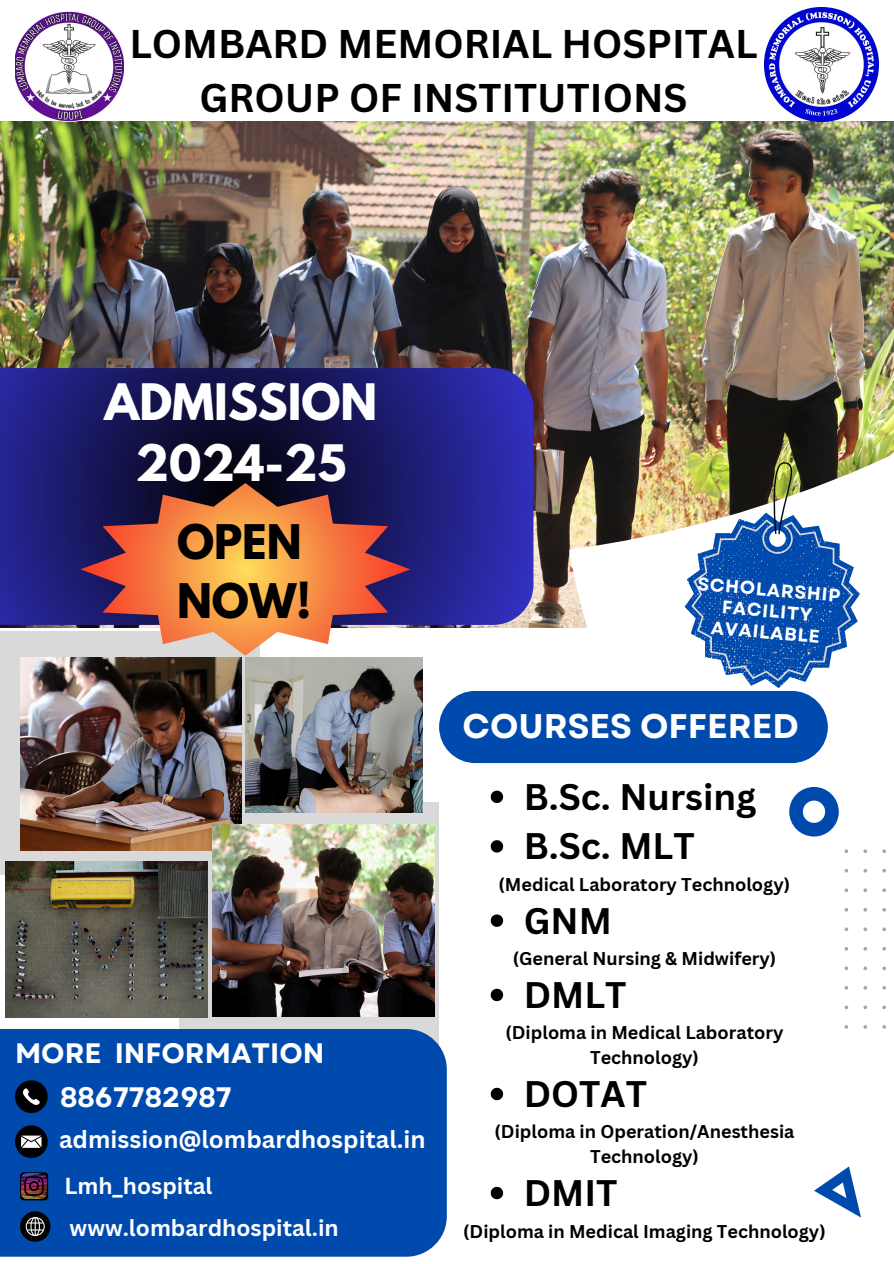
<style>
.page{position:relative;width:894px;height:1264px;background:#fff}
.page>*{position:absolute;margin:0;border:0;box-sizing:border-box;transform-origin:0 0}
.t1{font:700 44.55px/61.8px "League Spartan";color:#fff;text-align:center}
.t2{font:700 42.3px/59.1px "League Spartan";color:#000}
.t3{font:700 39px/54px "Canva Sans";color:#000;text-align:center}
.t4{font:700 36px "Canva Sans";color:#000}
.t5{font:700 34.05px "Garet";color:#fff}
.t6{font:700 28.05px "Garet";color:#fff}
.t7{font:700 24px "Canva Sans";color:#fff}
.t8{font:700 22.5px "Canva Sans";color:#fff}
.t9{font:700 18.3px/21.5px "Garet";color:#fff;text-align:center}
.t10{font:700 18px/24.8px "Canva Sans";color:#000;text-align:center}
</style>
<div class="page">
<img style="left:0;top:122px;width:893px;height:505px">
<img style="left:569px;top:365px;width:324px;height:664px">
<svg style="left:0;top:368px;width:533px;height:257px"></svg>
<svg style="left:678px;top:461px;width:188px;height:233px"></svg>
<svg style="left:844px;top:849px;width:49px;height:179px"></svg>
<svg style="left:789px;top:787px;width:49px;height:49px"></svg>
<svg style="left:814px;top:1166px;width:46px;height:51px"></svg>
<div style="left:179px;top:802px;width:260px;height:243px;background:#d9d9d9"></div>
<div style="left:0;top:1029px;width:446px;height:227px;background:#004aad"></div>
<svg style="left:15px;top:1080px;width:33px;height:32px"></svg>
<svg style="left:15px;top:1125px;width:33px;height:32px"></svg>
<img style="left:15px;top:11px;width:108px;height:111px">
<svg style="left:20px;top:1172px;width:28px;height:28px"></svg>
<img style="left:22px;top:1173px;width:24px;height:25px">
<img style="left:764px;top:8px;width:113px;height:113px">
<div style="left:439px;top:691px;width:388px;height:72px;background:#004aad;border-radius:36px"></div>
<div style="left:0;top:631px;width:259px;height:244px;background:#d9d9d9"></div>
<svg style="left:80px;top:483px;width:330px;height:172px"></svg>
<img style="left:20px;top:658px;width:222px;height:192px">
<img style="left:213px;top:824px;width:221px;height:192px">
<img style="left:245px;top:658px;width:177px;height:154px">
<img style="left:6px;top:861px;width:201px;height:156px">
<svg style="left:20px;top:1211px;width:30px;height:30px"></svg>
<svg style="left:490px;top:790px;width:13px;height:13px"></svg>
<svg style="left:490px;top:840px;width:13px;height:12px"></svg>
<svg style="left:490px;top:914px;width:13px;height:12px"></svg>
<svg style="left:490px;top:988px;width:13px;height:13px"></svg>
<svg style="left:490px;top:1087px;width:13px;height:13px"></svg>
<svg style="left:490px;top:1186px;width:13px;height:13px"></svg>
<p class="t3" style="left:129px;top:16px;width:629px">LOMBARD MEMORIAL HOSPITAL<br>GROUP OF INSTITUTIONS</p>
<p class="t1" style="left:104px;top:376px;width:274px">ADMISSION<br>2024-25</p>
<p class="t2" style="left:177px;top:517px;width:136px">OPEN<br>NOW!</p>
<p class="t6" style="left:15px;top:1032px;width:311px">MORE INFORMATION</p>
<h5 class="t6" style="left:60px;top:1077px;width:173px">8867782987</h5>
<p class="t7" style="left:59px;top:1122px;width:368px">admission@lombardhospital.in</p>
<h5 class="t8" style="left:64px;top:1169px;width:149px">Lmh_hospital</h5>
<p class="t8" style="left:70px;top:1211px;width:270px">www.lombardhospital.in</p>
<p class="t9" style="left:698px;top:572px;width:144px;rotate:5deg">SCHOLARSHIP</p>
<p class="t9" style="left:713px;top:595px;width:111px;rotate:5deg">FACILITY<br>AVAILABLE</p>
<h1 class="t5" style="left:462px;top:701px;width:338px">COURSES OFFERED</h1>
<h4 class="t4" style="left:523px;top:771px;width:234px">B.Sc. Nursing</h4>
<p class="t4" style="left:523px;top:820px;width:172px">B.Sc. MLT</p>
<p class="t10" style="left:498px;top:871px;width:293px">(Medical Laboratory Technology)</p>
<p class="t4" style="left:523px;top:895px;width:90px">GNM</p>
<p class="t10" style="left:512px;top:945px;width:265px">(General Nursing &amp; Midwifery)</p>
<p class="t4" style="left:523px;top:969px;width:104px">DMLT</p>
<p class="t10" style="left:505px;top:1020px;width:279px">(Diploma in Medical Laboratory<br>Technology)</p>
<p class="t4" style="left:523px;top:1068px;width:125px">DOTAT</p>
<p class="t10" style="left:494px;top:1119px;width:301px">(Diploma in Operation/Anesthesia<br>Technology)</p>
<p class="t4" style="left:523px;top:1167px;width:95px">DMIT</p>
<p class="t10" style="left:463px;top:1218px;width:364px">(Diploma in Medical Imaging Technology)</p>
</div>
